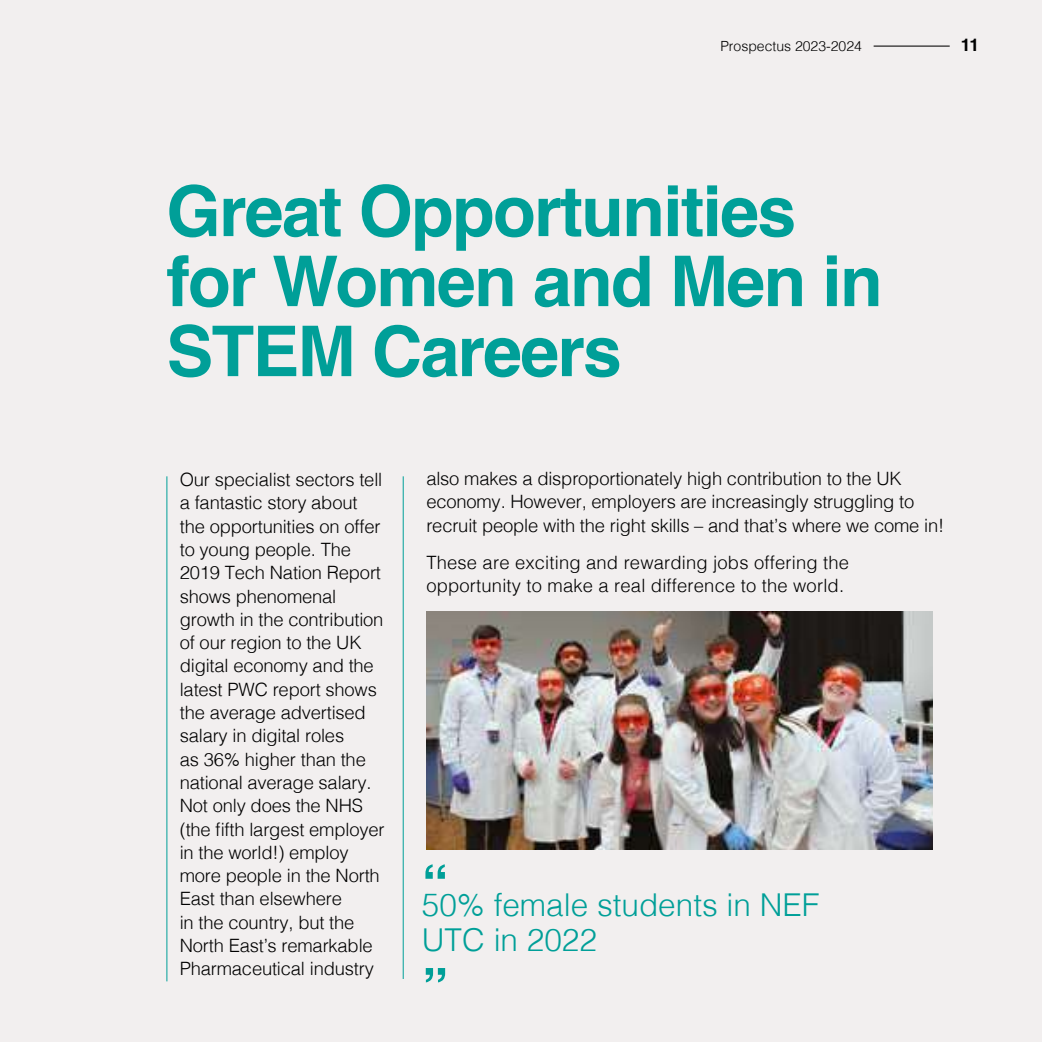
<style>
.page{position:relative;width:1042px;height:1042px;background:#f2efef}
.page>*{position:absolute;margin:0;border:0;box-sizing:border-box;transform-origin:0 0}
.t1{font:700 70px/70px "Helvetica";letter-spacing:-.025em;color:#009f98}
.t2{font:700 52.5px/103.2px "Helvetica";color:#009f98}
.t3{font:300 31.5px/35px "Helvetica";color:#009f98}
.t4{font:300 18.38px/23.3px "Helvetica";letter-spacing:-.01em;color:#000}
.t5{font:300 18.38px/23.3px "Helvetica";letter-spacing:.01em;color:#000}
.t6{font:700 17.5px "Helvetica";color:#000}
.t7{font:300 14px "Helvetica";color:#000}
</style>
<div class="page">
<hr style="left:873px;top:46px;width:76px;height:1px;background:#000">
<hr style="left:166px;top:476px;width:1px;height:505px;background:#009f98">
<hr style="left:403px;top:476px;width:1px;height:503px;background:#009f98">
<img style="left:426px;top:612px;width:507px;height:238px">
<p class="t7" style="left:720px;top:34px;width:143px">Prospectus 2023-2024</p>
<p class="t6" style="left:960px;top:31px;width:20px">11</p>
<h1 class="t1" style="left:166px;top:177px;width:718px">Great Opportunities for Women and Men in<br>STEM Careers</h1>
<p class="t4" style="left:180px;top:467px;width:206px">Our specialist sectors tell a fantastic story about the opportunities on offer to young people. The<br>2019 Tech Nation Report shows phenomenal growth in the contribution of our region to the UK digital economy and the latest PWC report shows the average advertised salary in digital roles<br>as 36% higher than the national average salary.<br>Not only does the NHS (the fifth largest employer in the world!) employ more people in the North<br>East than elsewhere<br>in the country, but the<br>North East’s remarkable<br>Pharmaceutical industry</p>
<p class="t4" style="left:426px;top:465px;width:519px">also makes a disproportionately high contribution to the UK economy. However, employers are increasingly struggling to recruit people with the right skills – and that’s where we come in!</p>
<p class="t5" style="left:426px;top:549px;width:424px">These are exciting and rewarding jobs offering the opportunity to make a real difference to the world.</p>
<h2 class="t2" style="left:422px;top:833px;width:28px">“ ”</h2>
<h3 class="t3" style="left:422px;top:885px;width:399px">50% female students in NEF<br>UTC in 2022</h3>
</div>
